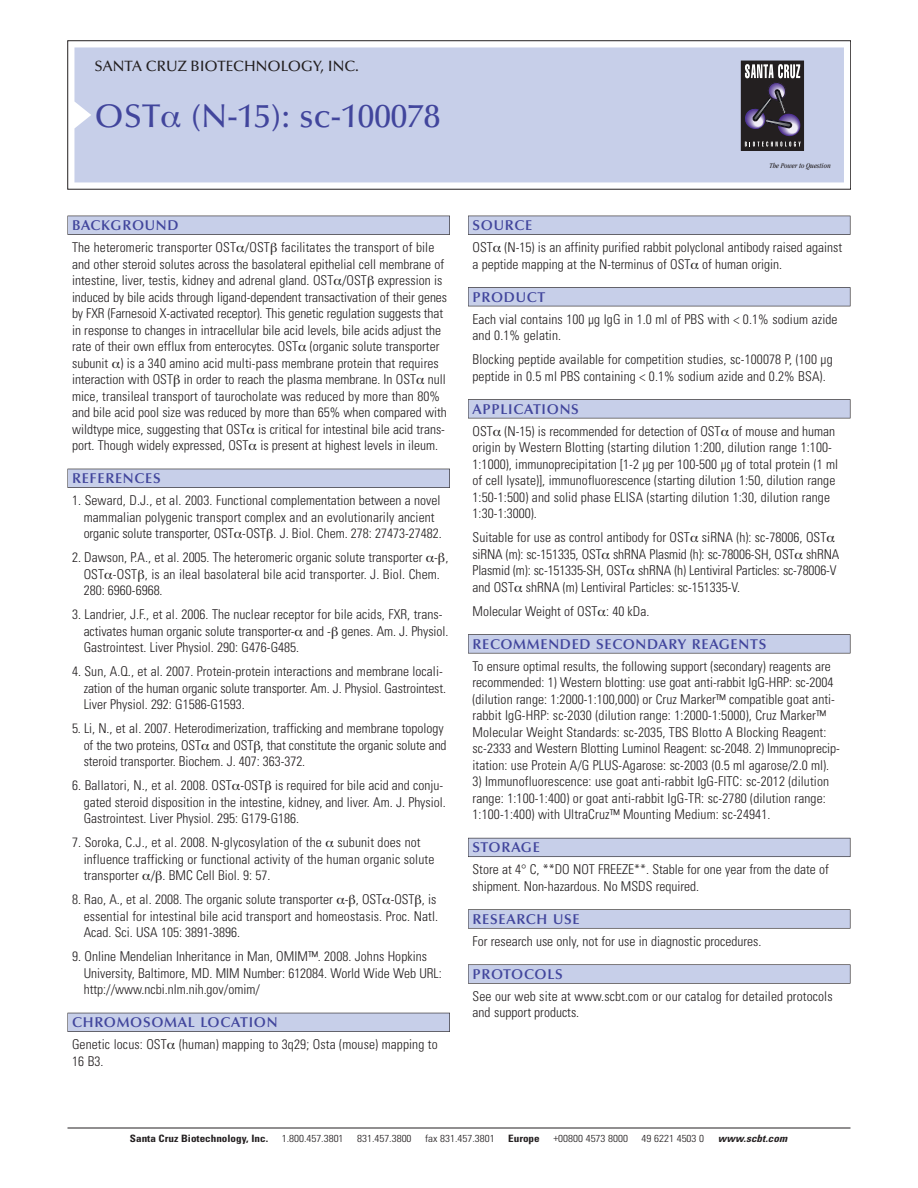
<style>
.page{position:relative;width:918px;height:1188px;background:#fff}
.page>*{position:absolute;margin:0;border:0;box-sizing:border-box;transform-origin:0 0}
.t1{font:500 33px "Optima";color:#41459c}
.t2{font:500 15px "Optima";color:#231f20}
.t3{font:600 14.25px "Optima";letter-spacing:.05em;color:#41459c}
.t4{font:300 condensed 13.5px/16.5px "Univers";color:#231f20}
.t5{font:300 condensed 10.2px "Univers";color:#231f20;scale:1.1 1}
.t6{font:700 condensed 10.2px "Univers";color:#231f20;scale:1.1 1}
.t7{font:italic 700 condensed 10.2px "Univers";color:#231f20;scale:1.1 1}
.t8{font:italic condensed 7.5px "Garamond";color:#231f20}
</style>
<div class="page">
<div style="left:74px;top:47px;width:770px;height:135px;background:#c7cfe9"></div>
<div style="left:741px;top:61px;width:62px;height:89px;background:#231f20"></div>
<div style="left:741px;top:61px;width:63px;height:90px;border:1px solid #231f20"></div>
<svg style="left:741px;top:64px;width:64px;height:83px"></svg>
<div style="left:68px;top:216px;width:382px;height:19px;background:#64636a"></div>
<div style="left:68px;top:216px;width:381px;height:18px;background:#c7cfe9"></div>
<div style="left:68px;top:469px;width:382px;height:19px;background:#62626a"></div>
<div style="left:68px;top:469px;width:381px;height:18px;background:#c7cfe9"></div>
<div style="left:68px;top:1013px;width:382px;height:19px;background:#63636c"></div>
<div style="left:68px;top:1013px;width:381px;height:18px;background:#c7cfe9"></div>
<div style="left:468px;top:216px;width:382px;height:19px;background:#64636a"></div>
<div style="left:468px;top:216px;width:382px;height:18px;background:#c7cfe9"></div>
<div style="left:468px;top:287px;width:382px;height:19px;background:#64636a"></div>
<div style="left:468px;top:288px;width:382px;height:18px;background:#c7cfe9"></div>
<div style="left:468px;top:399px;width:382px;height:19px;background:#67666b"></div>
<div style="left:468px;top:400px;width:382px;height:18px;background:#c7cfe9"></div>
<div style="left:468px;top:634px;width:382px;height:19px;background:#6b696e"></div>
<div style="left:468px;top:635px;width:382px;height:18px;background:#c7cfe9"></div>
<div style="left:468px;top:838px;width:382px;height:19px;background:#696a75"></div>
<div style="left:468px;top:838px;width:382px;height:18px;background:#c7cfe9"></div>
<div style="left:468px;top:909px;width:382px;height:20px;background:#7a7879"></div>
<div style="left:468px;top:910px;width:382px;height:18px;background:#c7cfe9"></div>
<div style="left:468px;top:964px;width:382px;height:20px;background:#7b7879"></div>
<div style="left:468px;top:965px;width:382px;height:18px;background:#c7cfe9"></div>
<hr style="left:68px;top:1128px;width:782px;height:1px;background:#231f20">
<svg style="left:162px;top:112px;width:18px;height:16px"></svg>
<p class="t2" style="left:94px;top:60px;width:266px">SANTA CRUZ BIOTECHNOLOGY, INC.</p>
<h1 class="t1" style="left:94px;top:102px;width:347px">OST (N-15): sc-100078</h1>
<p class="t3" style="left:72px;top:219px;width:108px">BACKGROUND</p>
<p class="t4" style="left:72px;top:240px;width:377px">The heteromeric transporter OST /OST facilitates the transport of bile and other steroid solutes across the basolateral epithelial cell membrane of intestine, liver, testis, kidney and adrenal gland. OST /OST expression is induced by bile acids through ligand-dependent transactivation of their genes by FXR (Farnesoid X-activated receptor). This genetic regulation suggests that in response to changes in intracellular bile acid levels, bile acids adjust the rate of their own efflux from enterocytes. OST (organic solute transporter subunit ) is a 340 amino acid multi-pass membrane protein that requires interaction with OST in order to reach the plasma membrane. In OST null mice, transileal transport of taurocholate was reduced by more than 80% and bile acid pool size was reduced by more than 65% when compared with wildtype mice, suggesting that OST is critical for intestinal bile acid trans&shy;port. Though widely expressed, OST is present at highest levels in ileum.</p>
<p class="t3" style="left:72px;top:472px;width:90px">REFERENCES</p>
<p class="t4" style="left:84px;top:493px;width:360px;text-indent:-12px">1. Seward, D.J., et al. 2003. Functional complementation between a novel mammalian polygenic transport complex and an evolutionarily ancient organic solute transporter, OST -OST . J. Biol. Chem. 278: 27473-27482.</p>
<p class="t4" style="left:84px;top:550px;width:366px;text-indent:-12px">2. Dawson, P.A., et al. 2005. The heteromeric organic solute transporter - ,<br>OST -OST , is an ileal basolateral bile acid transporter. J. Biol. Chem.<br>280: 6960-6968.</p>
<p class="t4" style="left:84px;top:607px;width:366px;text-indent:-12px">3. Landrier, J.F., et al. 2006. The nuclear receptor for bile acids, FXR, trans&shy;activates human organic solute transporter- and - genes. Am. J. Physiol.<br>Gastrointest. Liver Physiol. 290: G476-G485.</p>
<p class="t4" style="left:84px;top:664px;width:364px;text-indent:-12px">4. Sun, A.Q., et al. 2007. Protein-protein interactions and membrane locali&shy;zation of the human organic solute transporter. Am. J. Physiol. Gastrointest.<br>Liver Physiol. 292: G1586-G1593.</p>
<p class="t4" style="left:84px;top:721px;width:364px;text-indent:-12px">5. Li, N., et al. 2007. Heterodimerization, trafficking and membrane topology of the two proteins, OST and OST , that constitute the organic solute and steroid transporter. Biochem. J. 407: 363-372.</p>
<p class="t4" style="left:84px;top:778px;width:364px;text-indent:-12px">6. Ballatori, N., et al. 2008. OST -OST is required for bile acid and conju&shy;gated steroid disposition in the intestine, kidney, and liver. Am. J. Physiol.<br>Gastrointest. Liver Physiol. 295: G179-G186.</p>
<p class="t4" style="left:84px;top:835px;width:352px;text-indent:-12px">7. Soroka, C.J., et al. 2008. N-glycosylation of the subunit does not influence trafficking or functional activity of the human organic solute transporter / . BMC Cell Biol. 9: 57.</p>
<p class="t4" style="left:84px;top:892px;width:356px;text-indent:-12px">8. Rao, A., et al. 2008. The organic solute transporter - , OST -OST , is essential for intestinal bile acid transport and homeostasis. Proc. Natl.<br>Acad. Sci. USA 105: 3891-3896.</p>
<p class="t4" style="left:84px;top:949px;width:360px;text-indent:-12px">9. Online Mendelian Inheritance in Man, OMIM™. 2008. Johns Hopkins<br>University, Baltimore, MD. MIM Number: 612084. World Wide Web URL: http://www.ncbi.nlm.nih.gov/omim/</p>
<p class="t3" style="left:72px;top:1016px;width:207px">CHROMOSOMAL LOCATION</p>
<p class="t4" style="left:72px;top:1038px;width:367px">Genetic locus: OST (human) mapping to 3q29; Osta (mouse) mapping to<br>16 B3.</p>
<p class="t8" style="left:769px;top:163px;width:63px">The Power to Question</p>
<p class="t3" style="left:473px;top:219px;width:61px">SOURCE</p>
<p class="t4" style="left:473px;top:240px;width:371px">OST (N-15) is an affinity purified rabbit polyclonal antibody raised against a peptide mapping at the N-terminus of OST of human origin.</p>
<p class="t3" style="left:473px;top:291px;width:74px">PRODUCT</p>
<p class="t4" style="left:473px;top:312px;width:367px">Each vial contains 100 µg IgG in 1.0 ml of PBS with &lt; 0.1% sodium azide and 0.1% gelatin.</p>
<p class="t4" style="left:473px;top:352px;width:362px">Blocking peptide available for competition studies, sc-100078 P, (100 µg peptide in 0.5 ml PBS containing &lt; 0.1% sodium azide and 0.2% BSA).</p>
<p class="t3" style="left:473px;top:403px;width:108px">APPLICATIONS</p>
<p class="t4" style="left:473px;top:424px;width:367px">OST (N-15) is recommended for detection of OST of mouse and human origin by Western Blotting (starting dilution 1:200, dilution range 1:100- 1:1000), immunoprecipitation [1-2 µg per 100-500 µg of total protein (1 ml of cell lysate)], immunofluorescence (starting dilution 1:50, dilution range 1:50-1:500) and solid phase ELISA (starting dilution 1:30, dilution range 1:30-1:3000).</p>
<p class="t4" style="left:473px;top:531px;width:368px">Suitable for use as control antibody for OST siRNA (h): sc-78006, OST siRNA (m): sc-151335, OST shRNA Plasmid (h): sc-78006-SH, OST shRNA Plasmid (m): sc-151335-SH, OST shRNA (h) Lentiviral Particles: sc-78006-V and OST shRNA (m) Lentiviral Particles: sc-151335-V.</p>
<p class="t4" style="left:473px;top:604px;width:178px">Molecular Weight of OST : 40 kDa.</p>
<p class="t3" style="left:473px;top:638px;width:295px">RECOMMENDED SECONDARY REAGENTS</p>
<p class="t4" style="left:473px;top:659px;width:369px">To ensure optimal results, the following support (secondary) reagents are recommended: 1) Western blotting: use goat anti-rabbit IgG-HRP: sc-2004 (dilution range: 1:2000-1:100,000) or Cruz Marker™ compatible goat anti&shy;rabbit IgG-HRP: sc-2030 (dilution range: 1:2000-1:5000), Cruz Marker™ Molecular Weight Standards: sc-2035, TBS Blotto A Blocking Reagent: sc-2333 and Western Blotting Luminol Reagent: sc-2048. 2) Immunoprecip&shy;itation: use Protein A/G PLUS-Agarose: sc-2003 (0.5 ml agarose/2.0 ml).</p>
<p class="t4" style="left:473px;top:775px;width:358px">3) Immunofluorescence: use goat anti-rabbit IgG-FITC: sc-2012 (dilution range: 1:100-1:400) or goat anti-rabbit IgG-TR: sc-2780 (dilution range:<br>1:100-1:400) with UltraCruz™ Mounting Medium: sc-24941.</p>
<p class="t3" style="left:473px;top:841px;width:69px">STORAGE</p>
<p class="t4" style="left:473px;top:863px;width:358px">Store at 4° C, **DO NOT FREEZE**. Stable for one year from the date of shipment. Non-hazardous. No MSDS required.</p>
<p class="t3" style="left:473px;top:913px;width:109px">RESEARCH USE</p>
<p class="t4" style="left:473px;top:934px;width:290px">For research use only, not for use in diagnostic procedures.</p>
<p class="t3" style="left:473px;top:968px;width:92px">PROTOCOLS</p>
<p class="t4" style="left:473px;top:989px;width:362px">See our web site at www.scbt.com or our catalog for detailed protocols and support products.</p>
<p class="t6" style="left:130px;top:1135px;width:127px">Santa Cruz Biotechnology, Inc.</p>
<p class="t5" style="left:282px;top:1135px;width:58px">1.800.457.3801</p>
<p class="t5" style="left:357px;top:1135px;width:51px">831.457.3800</p>
<p class="t5" style="left:425px;top:1135px;width:65px">fax 831.457.3801</p>
<p class="t6" style="left:508px;top:1135px;width:30px">Europe</p>
<p class="t5" style="left:553px;top:1135px;width:69px">+00800 4573 8000</p>
<p class="t5" style="left:642px;top:1135px;width:58px">49 6221 4503 0</p>
<p class="t7" style="left:718px;top:1135px;width:67px">www.scbt.com</p>
</div>
